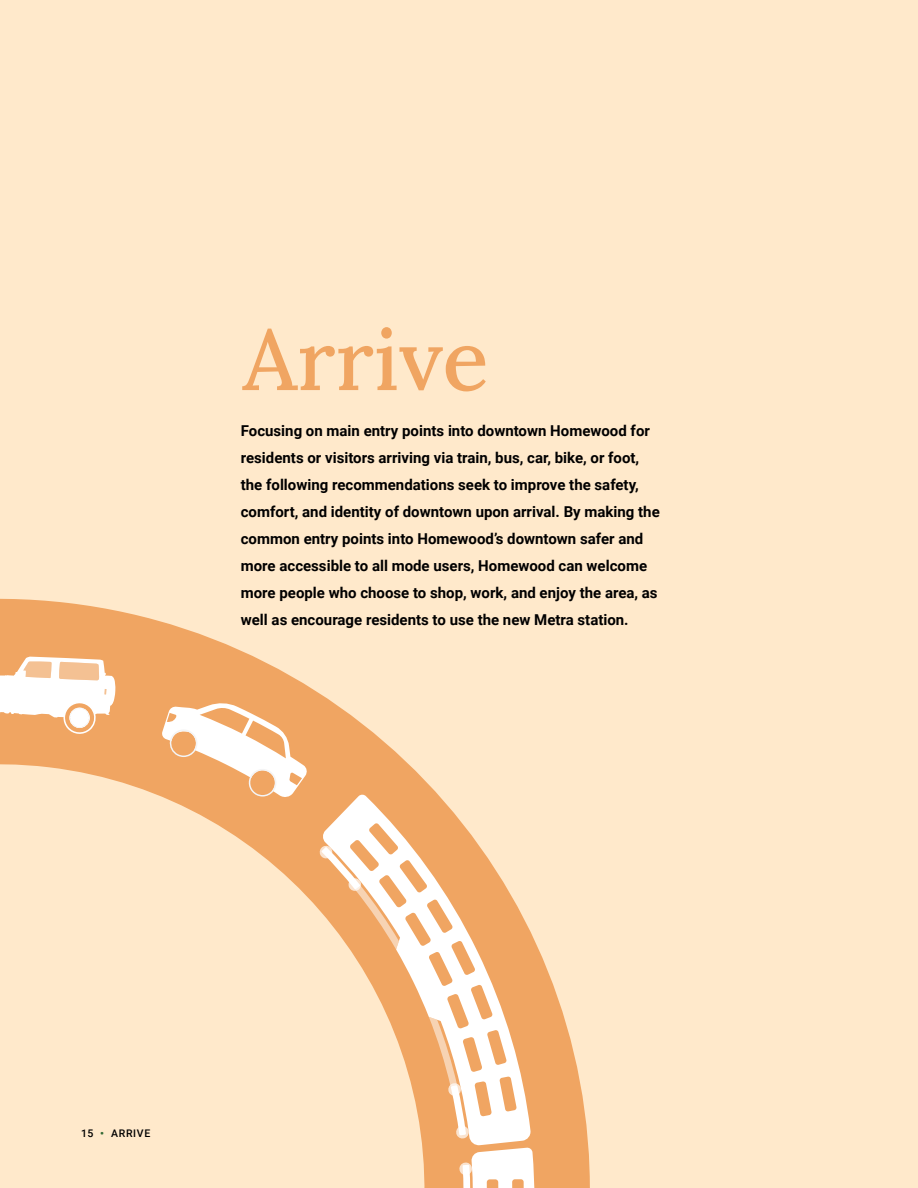
<style>
.page{position:relative;width:918px;height:1188px;background:#ffe9cb}
.page>*{position:absolute;margin:0;border:0;box-sizing:border-box;transform-origin:0 0}
.t1{font:500 85.5px "Lora";color:#f0a562}
.t2{font:700 15px/27px "Roboto";color:#000}
.t3{font:500 10.5px "Roboto";letter-spacing:.065em;color:#000}
.s1{font-weight:900;color:#326934}
</style>
<div class="page">
<svg style="left:0;top:598px;width:590px;height:590px"></svg>
<svg style="left:161px;top:702px;width:147px;height:96px;background:#f5c69c"></svg>
<svg style="left:386px;top:1147px;width:152px;height:41px"></svg>
<svg style="left:322px;top:794px;width:209px;height:352px"></svg>
<svg style="left:320px;top:823px;width:196px;height:315px"></svg>
<svg style="left:0;top:656px;width:116px;height:102px;background:#f6cda8"></svg>
<h1 class="t1" style="left:242px;top:293px;width:248px">Arrive</h1>
<p class="t2" style="left:241px;top:417px;width:420px">Focusing on main entry points into downtown Homewood for residents or visitors arriving via train, bus, car, bike, or foot, the following recommendations seek to improve the safety, comfort, and identity of downtown upon arrival. By making the common entry points into Homewood’s downtown safer and more accessible to all mode users, Homewood can welcome more people who choose to shop, work, and enjoy the area, as well as encourage residents to use the new Metra station.</p>
<p class="t3" style="left:81px;top:1126px;width:71px">15 <span class="s1">•</span> ARRIVE</p>
</div>
